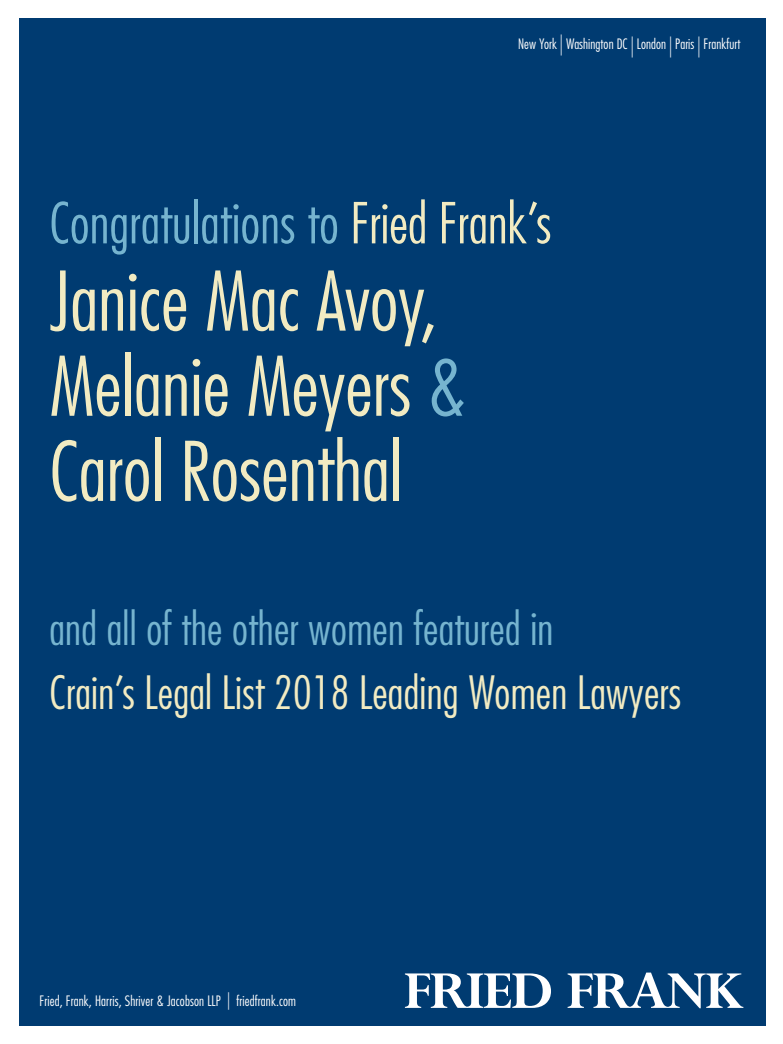
<style>
.page{position:relative;width:783px;height:1044px;background:#fff}
.page>*{position:absolute;margin:0;border:0;box-sizing:border-box;transform-origin:0 0}
.t1{font:300 condensed 79.8px/85.1px "Futura Std";color:#f2ebc2}
.t2{font:300 condensed 55px "Futura Std";letter-spacing:.005em;color:#76b4cf}
.t3{font:300 condensed 44.7px/63.9px "Futura Std";letter-spacing:.005em;color:#f2ebc2}
.t4{font:300 condensed 14px "Futura Std";letter-spacing:.01em;color:#fff}
.t5{font:300 condensed 14px "Futura LT";letter-spacing:.005em;color:#fff}
.s1{font-size:21px}
.s2{color:#f2ebc2}
.s3{font-size:76px;color:#76b4cf}
.s4{color:#76b4cf}
.s5{font-size:17.5px}
</style>
<div class="page">
<div style="left:20px;top:18px;width:746px;height:1008px;background:#003b71"></div>
<svg style="left:405px;top:973px;width:146px;height:35px"></svg>
<svg style="left:568px;top:973px;width:175px;height:35px"></svg>
<p class="t5" style="left:518px;top:36px;width:224px">New York <span class="s1">|</span> Washington DC <span class="s1">|</span> London <span class="s1">|</span> Paris <span class="s1">|</span> Frankfurt</p>
<p class="t2" style="left:50px;top:191px;width:503px">Congratulations to <span class="s2">Fried Frank’s</span></p>
<p class="t1" style="left:50px;top:259px;width:418px">Janice Mac Avoy,<br>Melanie Meyers <span class="s3">&amp;<br></span>Carol Rosenthal</p>
<p class="t3" style="left:50px;top:596px;width:633px"><span class="s4">and all of the other women featured in<br></span>Crain’s Legal List 2018 Leading Women Lawyers</p>
<p class="t4" style="left:40px;top:993px;width:258px">Fried, Frank, Harris, Shriver &amp; Jacobson LLP <span class="s5">|</span> friedfrank.com</p>
</div>
